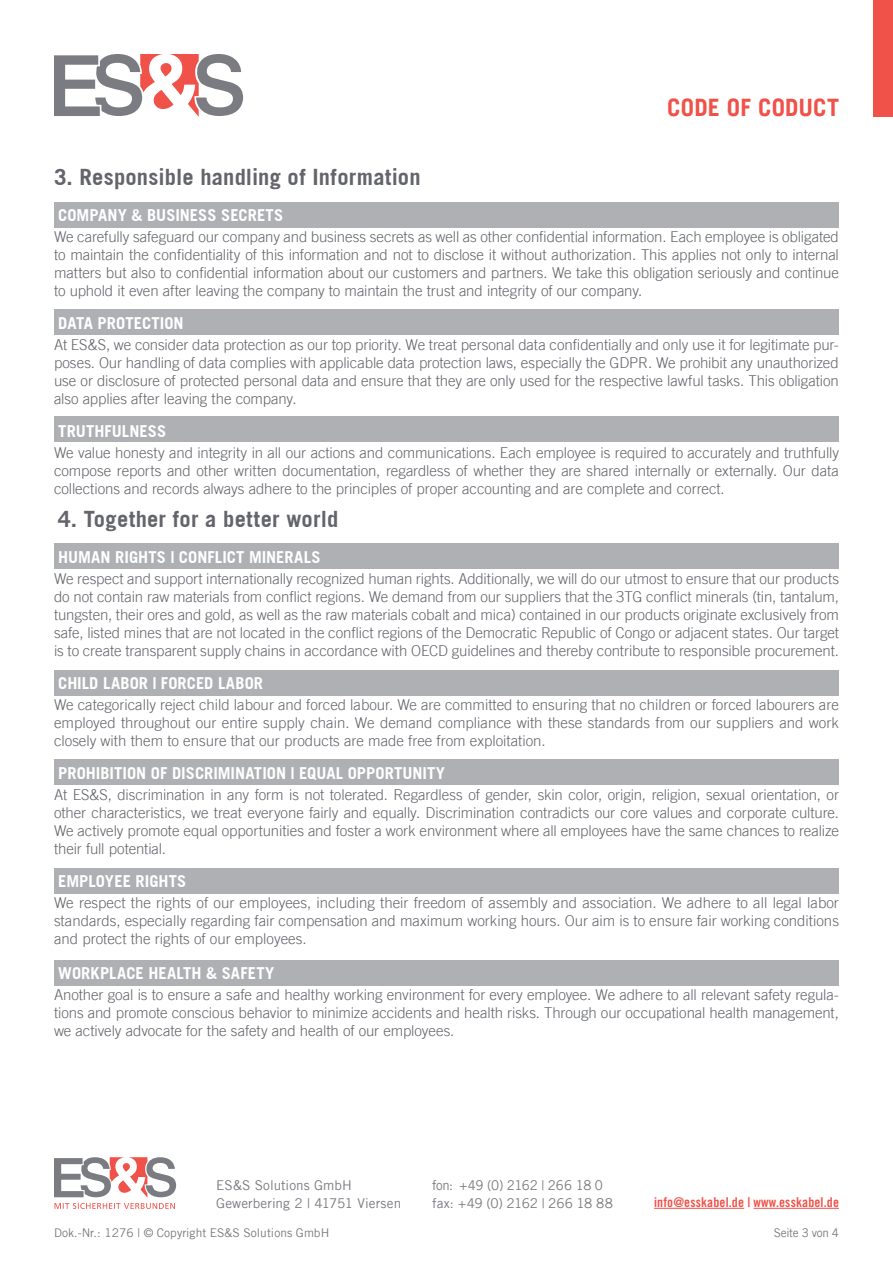
<style>
.page{position:relative;width:893px;height:1263px;background:#fff}
.page>*{position:absolute;margin:0;border:0;box-sizing:border-box;transform-origin:0 0}
.t1{font:700 24px "Trade Gothic LT";letter-spacing:.005em;color:#f05148}
.t2{font:700 22.5px "Trade Gothic";letter-spacing:.01em;color:#63656a}
.t3{font:700 16.5px "Trade Gothic";letter-spacing:.005em;color:#fff}
.t4{font:300 15px/18px "Trade Gothic";letter-spacing:-.005em;color:#63656a;text-align:justify}
.t5{font:13.5px "Trade Gothic LT";color:#7a7c81}
.t6{font:13.5px "Trade Gothic Bold Cond Twenty";letter-spacing:.01em;color:#f05148}
.t7{font:13.5px "Trade Gothic LT";letter-spacing:-.03em;color:#7a7c81}
.t8{font:12px "Trade Gothic LT";color:#7a7c81}
.t9{font:12px "Trade Gothic LT";letter-spacing:-.025em;color:#7a7c81}
</style>
<div class="page">
<div style="left:54px;top:202px;width:785px;height:25px;background:#afb0b3"></div>
<div style="left:54px;top:309px;width:785px;height:26px;background:#afb0b3"></div>
<div style="left:54px;top:417px;width:785px;height:25px;background:#afb0b3"></div>
<div style="left:54px;top:544px;width:785px;height:25px;background:#afb0b3"></div>
<div style="left:54px;top:670px;width:785px;height:26px;background:#afb0b3"></div>
<div style="left:54px;top:759px;width:785px;height:26px;background:#afb0b3"></div>
<div style="left:54px;top:868px;width:785px;height:25px;background:#afb0b3"></div>
<div style="left:54px;top:960px;width:785px;height:26px;background:#afb0b3"></div>
<svg style="left:54px;top:54px;width:189px;height:63px"></svg>
<div style="left:874px;top:0;width:19px;height:117px;background:#f05148"></div>
<hr style="left:654px;top:1208px;width:90px;height:1px;background:#f05148">
<hr style="left:754px;top:1208px;width:85px;height:1px;background:#f05148">
<svg style="left:54px;top:1157px;width:122px;height:52px"></svg>
<p class="t1" style="left:667px;top:93px;width:173px">CODE OF CODUCT</p>
<p class="t2" style="left:54px;top:163px;width:368px">3. Responsible handling of Information</p>
<p class="t3" style="left:58px;top:205px;width:226px">COMPANY &amp; BUSINESS SECRETS</p>
<p class="t4" style="left:54px;top:229px;width:786px">We carefully safeguard our company and business secrets as well as other confidential information. Each employee is obligated to maintain the confidentiality of this information and not to disclose it without authorization. This applies not only to internal matters but also to confidential information about our customers and partners. We take this obligation seriously and continue to uphold it even after leaving the company to maintain the trust and integrity of our company.</p>
<p class="t3" style="left:58px;top:313px;width:127px">DATA PROTECTION</p>
<p class="t4" style="left:54px;top:337px;width:786px">At ES&amp;S, we consider data protection as our top priority. We treat personal data confidentially and only use it for legitimate pur&shy;poses. Our handling of data complies with applicable data protection laws, especially the GDPR. We prohibit any unauthorized use or disclosure of protected personal data and ensure that they are only used for the respective lawful tasks. This obligation also applies after leaving the company.</p>
<p class="t3" style="left:58px;top:421px;width:109px">TRUTHFULNESS</p>
<p class="t4" style="left:54px;top:445px;width:786px">We value honesty and integrity in all our actions and communications. Each employee is required to accurately and truthfully compose reports and other written documentation, regardless of whether they are shared internally or externally. Our data collections and records always adhere to the principles of proper accounting and are complete and correct.</p>
<p class="t2" style="left:58px;top:505px;width:282px">4. Together for a better world</p>
<p class="t3" style="left:58px;top:547px;width:264px">HUMAN RIGHTS | CONFLICT MINERALS</p>
<p class="t4" style="left:54px;top:571px;width:786px">We respect and support internationally recognized human rights. Additionally, we will do our utmost to ensure that our products do not contain raw materials from conflict regions. We demand from our suppliers that the 3TG conflict minerals (tin, tantalum, tungsten, their ores and gold, as well as the raw materials cobalt and mica) contained in our products originate exclusively from safe, listed mines that are not located in the conflict regions of the Democratic Republic of Congo or adjacent states. Our target is to create transparent supply chains in accordance with OECD guidelines and thereby contribute to responsible procurement.</p>
<p class="t3" style="left:58px;top:673px;width:206px">CHILD LABOR | FORCED LABOR</p>
<p class="t4" style="left:54px;top:697px;width:786px">We categorically reject child labour and forced labour. We are committed to ensuring that no children or forced labourers are employed throughout our entire supply chain. We demand compliance with these standards from our suppliers and work closely with them to ensure that our products are made free from exploitation.</p>
<p class="t3" style="left:58px;top:763px;width:388px">PROHIBITION OF DISCRIMINATION | EQUAL OPPORTUNITY</p>
<p class="t4" style="left:54px;top:787px;width:786px">At ES&amp;S, discrimination in any form is not tolerated. Regardless of gender, skin color, origin, religion, sexual orientation, or other characteristics, we treat everyone fairly and equally. Discrimination contradicts our core values and corporate culture.<br>We actively promote equal opportunities and foster a work environment where all employees have the same chances to realize their full potential.</p>
<p class="t3" style="left:58px;top:871px;width:130px">EMPLOYEE RIGHTS</p>
<p class="t4" style="left:54px;top:895px;width:786px">We respect the rights of our employees, including their freedom of assembly and association. We adhere to all legal labor standards, especially regarding fair compensation and maximum working hours. Our aim is to ensure fair working conditions and protect the rights of our employees.</p>
<p class="t3" style="left:58px;top:962px;width:218px">WORKPLACE HEALTH &amp; SAFETY</p>
<p class="t4" style="left:54px;top:986px;width:786px">Another goal is to ensure a safe and healthy working environment for every employee. We adhere to all relevant safety regula&shy;tions and promote conscious behavior to minimize accidents and health risks. Through our occupational health management, we actively advocate for the safety and health of our employees.</p>
<p class="t7" style="left:432px;top:1177px;width:172px">fon: +49 (0) 2162 | 266 18 0</p>
<p class="t5" style="left:432px;top:1195px;width:182px">fax: +49 (0) 2162 | 266 18 88</p>
<p class="t5" style="left:216px;top:1177px;width:137px">ES&amp;S Solutions GmbH</p>
<p class="t5" style="left:216px;top:1195px;width:186px">Gewerbering 2 | 41751 Viersen</p>
<p class="t6" style="left:654px;top:1194px;width:186px">info@esskabel.de | www.esskabel.de</p>
<p class="t8" style="left:54px;top:1225px;width:277px">Dok.-Nr.: 1276 | © Copyright ES&amp;S Solutions GmbH</p>
<p class="t9" style="left:774px;top:1225px;width:67px">Seite 3 von 4</p>
</div>
